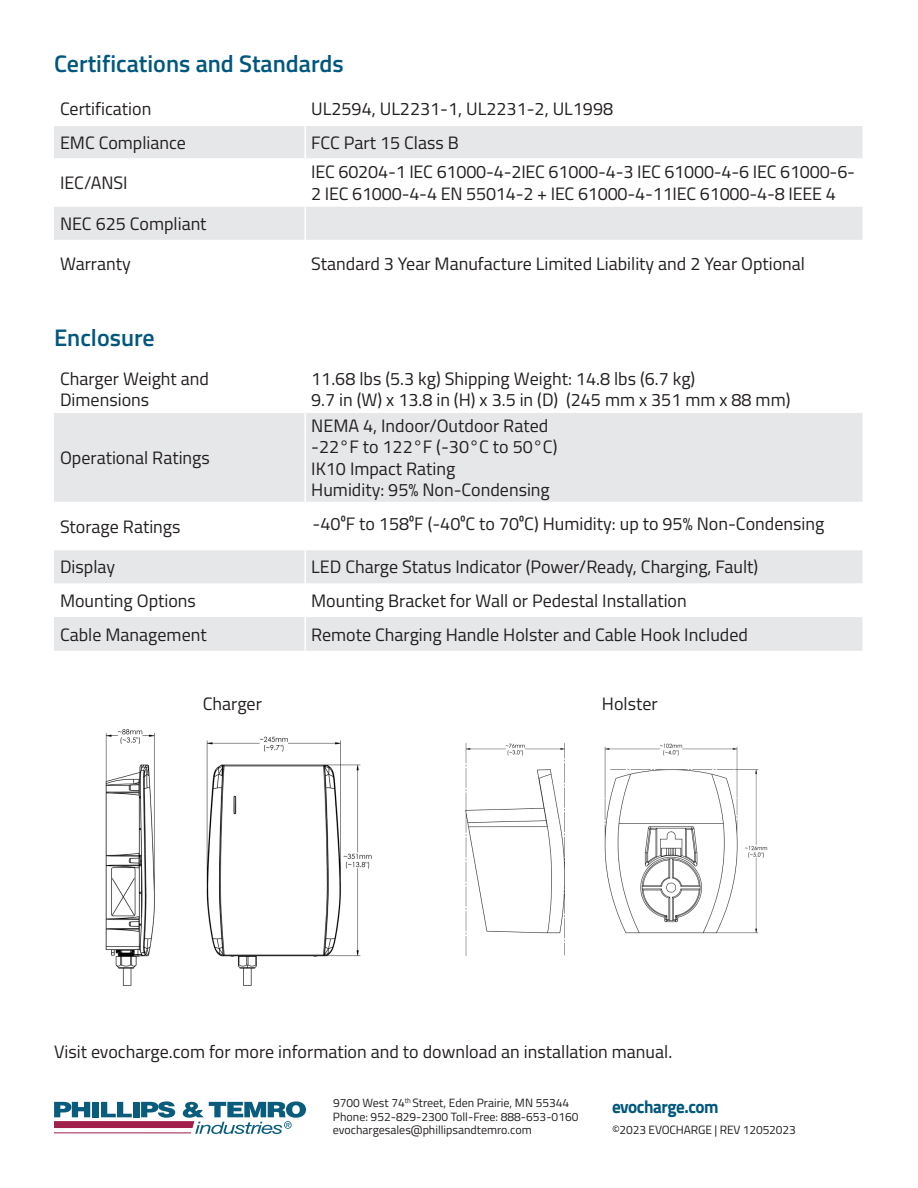
<style>
.page{position:relative;width:918px;height:1188px;background:#fff}
.page>*{position:absolute;margin:0;border:0;box-sizing:border-box;transform-origin:0 0}
.t1{font:600 24px "Titillium";color:#00577d}
.Table_Text{font:18px/21.6px "Titillium";color:#231f20}
.t2{font:700 18px "Titillium";letter-spacing:-.03em;color:#00577d;scale:.96 1}
.t3{font:12px/13.5px "Titillium Web";color:#231f20}
.t4{font:12px "Titillium";letter-spacing:-.01em;color:#231f20}
</style>
<div class="page">
<svg style="left:54px;top:126px;width:808px;height:114px;fill:#e6e7e9"></svg>
<hr style="left:54px;top:158px;width:251px;height:2px;background:#fff">
<hr style="left:305px;top:158px;width:557px;height:2px;background:#fff">
<hr style="left:54px;top:205px;width:251px;height:2px;background:#fff">
<hr style="left:305px;top:205px;width:557px;height:2px;background:#fff">
<hr style="left:304px;top:126px;width:2px;height:32px;background:#fff">
<hr style="left:304px;top:160px;width:2px;height:45px;background:#fff">
<hr style="left:304px;top:207px;width:2px;height:33px;background:#fff">
<svg style="left:54px;top:1101px;width:252px;height:33px"></svg>
<hr style="left:54px;top:1132px;width:137px;height:1px;background:#a21e4b">
<svg style="left:54px;top:413px;width:808px;height:238px;fill:#e6e7e9"></svg>
<hr style="left:54px;top:502px;width:251px;height:1px;background:#fff">
<hr style="left:305px;top:502px;width:557px;height:1px;background:#fff">
<hr style="left:54px;top:549px;width:251px;height:1px;background:#fff">
<hr style="left:305px;top:549px;width:557px;height:1px;background:#fff">
<hr style="left:304px;top:413px;width:2px;height:89px;background:#fff">
<hr style="left:304px;top:503px;width:2px;height:46px;background:#fff">
<hr style="left:304px;top:550px;width:2px;height:33px;background:#fff">
<hr style="left:304px;top:583px;width:2px;height:34px;background:#fff">
<hr style="left:304px;top:617px;width:2px;height:34px;background:#fff">
<img style="left:465px;top:743px;width:303px;height:213px">
<img style="left:105px;top:729px;width:267px;height:257px">
<p class="t1" style="left:54px;top:46px;width:291px">Certifications and Standards</p>
<p class="Table_Text" style="left:60px;top:97px;width:93px">Certification</p>
<p class="Table_Text" style="left:311px;top:97px;width:303px">UL2594, UL2231-1, UL2231-2, UL1998</p>
<p class="Table_Text" style="left:60px;top:131px;width:128px">EMC Compliance</p>
<p class="Table_Text" style="left:311px;top:131px;width:149px">FCC Part 15 Class B</p>
<p class="Table_Text" style="left:60px;top:171px;width:69px">IEC/ANSI</p>
<p class="Table_Text" style="left:311px;top:160px;width:545px">IEC 60204-1 IEC 61000-4-2IEC 61000-4-3 IEC 61000-4-6 IEC 61000-6-<br>2 IEC 61000-4-4 EN 55014-2 + IEC 61000-4-11IEC 61000-4-8 IEEE 4</p>
<p class="Table_Text" style="left:60px;top:212px;width:148px">NEC 625 Compliant</p>
<p class="Table_Text" style="left:60px;top:252px;width:72px">Warranty</p>
<p class="Table_Text" style="left:311px;top:252px;width:495px">Standard 3 Year Manufacture Limited Liability and 2 Year Optional</p>
<p class="t1" style="left:54px;top:320px;width:102px">Enclosure</p>
<p class="Table_Text" style="left:60px;top:367px;width:151px">Charger Weight and<br>Dimensions</p>
<p class="Table_Text" style="left:311px;top:367px;width:481px">11.68 lbs (5.3 kg) Shipping Weight: 14.8 lbs (6.7 kg)<br>9.7 in (W) x 13.8 in (H) x 3.5 in (D) (245 mm x 351 mm x 88 mm)</p>
<p class="Table_Text" style="left:60px;top:446px;width:151px">Operational Ratings</p>
<p class="Table_Text" style="left:311px;top:414px;width:239px">NEMA 4, Indoor/Outdoor Rated</p>
<p class="Table_Text" style="left:311px;top:435px;width:248px">-22°F to 122°F (-30°C to 50°C)</p>
<p class="Table_Text" style="left:311px;top:457px;width:146px">IK10 Impact Rating</p>
<p class="Table_Text" style="left:311px;top:478px;width:240px">Humidity: 95% Non-Condensing</p>
<p class="Table_Text" style="left:60px;top:515px;width:122px">Storage Ratings</p>
<p class="Table_Text" style="left:313px;top:513px;width:513px">-40⁰F to 158⁰F (-40⁰C to 70⁰C) Humidity: up to 95% Non-Condensing</p>
<p class="Table_Text" style="left:60px;top:555px;width:57px">Display</p>
<p class="Table_Text" style="left:311px;top:555px;width:449px">LED Charge Status Indicator (Power/Ready, Charging, Fault)</p>
<p class="Table_Text" style="left:60px;top:589px;width:137px">Mounting Options</p>
<p class="Table_Text" style="left:311px;top:589px;width:377px">Mounting Bracket for Wall or Pedestal Installation</p>
<p class="Table_Text" style="left:60px;top:623px;width:148px">Cable Management</p>
<p class="Table_Text" style="left:311px;top:623px;width:438px">Remote Charging Handle Holster and Cable Hook Included</p>
<p class="Table_Text" style="left:203px;top:692px;width:61px">Charger</p>
<p class="Table_Text" style="left:602px;top:692px;width:57px">Holster</p>
<p class="Table_Text" style="left:54px;top:1040px;width:620px">Visit evocharge.com for more information and to download an installation manual.</p>
<p class="t3" style="left:333px;top:1095px;width:247px">9700 West 74<sup>th</sup> Street, Eden Prairie, MN 55344<br>Phone: 952-829-2300 Toll-Free: 888-653-0160 evochargesales@phillipsandtemro.com</p>
<p class="t2" style="left:612px;top:1093px;width:113px">evocharge.com</p>
<p class="t4" style="left:612px;top:1121px;width:185px">©2023 EVOCHARGE | REV 12052023</p>
</div>
